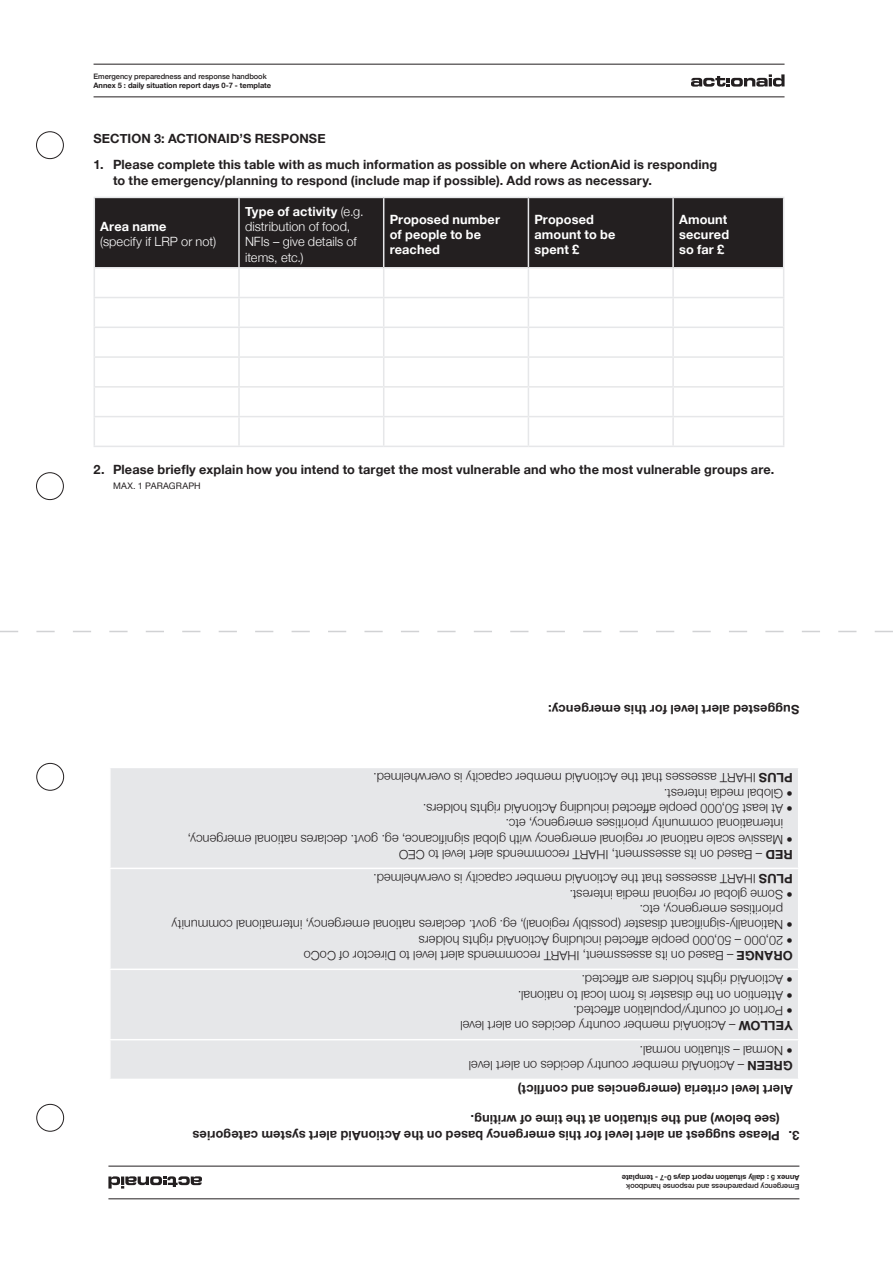
<style>
.page{position:relative;width:893px;height:1263px;background:#fff}
.page>*{position:absolute;margin:0;border:0;box-sizing:border-box;transform-origin:0 0}
.Body_Copy_8_5{font:300 12.75px/15.3px "Helvetica Neue";letter-spacing:.005em;color:#231f20}
.Body_Copy_8_5-2{font:700 12.75px/15.3px "Helvetica Neue";letter-spacing:.01em;color:#231f20}
.Body_Copy_8_5-3{font:300 12.75px/15.3px "Helvetica Neue";letter-spacing:.005em;color:#fff}
.Body_Copy_8_5-4{font:700 12.75px/15.3px "Helvetica Neue";letter-spacing:.01em;color:#fff}
.Body_Copy_8_5-5{font:9px "Helvetica Neue";letter-spacing:.015em;color:#231f20}
.t1{font:700 7.5px "Helvetica Neue";letter-spacing:-.005em;color:#231f20}
.t2{font:500 7.5px "Helvetica Neue";letter-spacing:-.005em;color:#231f20}
.s1{font-weight:700}
</style>
<div class="page">
<div style="left:36px;top:472px;width:28px;height:28px;border:1px solid #231f20;border-radius:50%"></div>
<div style="left:36px;top:131px;width:28px;height:28px;border:1px solid #231f20;border-radius:50%"></div>
<div style="left:36px;top:763px;width:28px;height:28px;border:1px solid #231f20;border-radius:50%"></div>
<div style="left:36px;top:1104px;width:28px;height:27px;border:1px solid #231f20;border-radius:50%"></div>
<svg style="left:0;top:631px;width:893px;height:1px"></svg>
<hr style="left:94px;top:64px;width:690px;height:1px;background:#231f20">
<hr style="left:94px;top:97px;width:690px;height:1px;background:#231f20">
<svg style="left:691px;top:74px;width:93px;height:13px"></svg>
<div style="left:95px;top:198px;width:688px;height:69px;background:#231f20"></div>
<hr style="left:94px;top:198px;width:1px;height:69px;background:#e6e7e9">
<hr style="left:94px;top:197px;width:145px;height:1px;background:#e6e7e9">
<hr style="left:238px;top:198px;width:2px;height:69px;background:#e6e7e9">
<hr style="left:239px;top:197px;width:145px;height:1px;background:#e6e7e9">
<hr style="left:384px;top:197px;width:144px;height:1px;background:#e6e7e9">
<hr style="left:528px;top:197px;width:145px;height:1px;background:#e6e7e9">
<hr style="left:673px;top:197px;width:111px;height:1px;background:#e6e7e9">
<hr style="left:383px;top:198px;width:1px;height:69px;background:#e6e7e9">
<hr style="left:528px;top:198px;width:1px;height:69px;background:#e6e7e9">
<hr style="left:672px;top:198px;width:2px;height:69px;background:#e6e7e9">
<hr style="left:783px;top:198px;width:1px;height:69px;background:#e6e7e9">
<svg style="left:94px;top:268px;width:1px;height:178px"></svg>
<hr style="left:94px;top:267px;width:145px;height:1px;background:#e6e7e9">
<hr style="left:94px;top:297px;width:145px;height:1px;background:#e6e7e9">
<hr style="left:94px;top:327px;width:145px;height:1px;background:#e6e7e9">
<hr style="left:94px;top:356px;width:145px;height:2px;background:#e6e7e9">
<hr style="left:94px;top:386px;width:145px;height:2px;background:#e6e7e9">
<hr style="left:94px;top:416px;width:145px;height:1px;background:#e6e7e9">
<hr style="left:94px;top:446px;width:145px;height:1px;background:#e6e7e9">
<hr style="left:238px;top:268px;width:2px;height:29px;background:#e6e7e9">
<hr style="left:238px;top:298px;width:2px;height:29px;background:#e6e7e9">
<hr style="left:238px;top:328px;width:2px;height:28px;background:#e6e7e9">
<hr style="left:238px;top:358px;width:2px;height:28px;background:#e6e7e9">
<hr style="left:238px;top:388px;width:2px;height:28px;background:#e6e7e9">
<hr style="left:238px;top:417px;width:2px;height:29px;background:#e6e7e9">
<hr style="left:239px;top:267px;width:145px;height:1px;background:#e6e7e9">
<hr style="left:384px;top:267px;width:144px;height:1px;background:#e6e7e9">
<hr style="left:528px;top:267px;width:145px;height:1px;background:#e6e7e9">
<hr style="left:673px;top:267px;width:111px;height:1px;background:#e6e7e9">
<hr style="left:672px;top:268px;width:2px;height:29px;background:#e6e7e9">
<hr style="left:672px;top:298px;width:2px;height:29px;background:#e6e7e9">
<hr style="left:672px;top:328px;width:2px;height:28px;background:#e6e7e9">
<hr style="left:672px;top:358px;width:2px;height:28px;background:#e6e7e9">
<hr style="left:672px;top:388px;width:2px;height:28px;background:#e6e7e9">
<svg style="left:383px;top:268px;width:1px;height:178px"></svg>
<svg style="left:528px;top:268px;width:1px;height:178px"></svg>
<hr style="left:672px;top:417px;width:2px;height:29px;background:#e6e7e9">
<svg style="left:783px;top:268px;width:1px;height:178px"></svg>
<hr style="left:239px;top:297px;width:145px;height:1px;background:#e6e7e9">
<hr style="left:384px;top:297px;width:144px;height:1px;background:#e6e7e9">
<hr style="left:528px;top:297px;width:145px;height:1px;background:#e6e7e9">
<hr style="left:673px;top:297px;width:111px;height:1px;background:#e6e7e9">
<hr style="left:239px;top:327px;width:145px;height:1px;background:#e6e7e9">
<hr style="left:384px;top:327px;width:144px;height:1px;background:#e6e7e9">
<hr style="left:528px;top:327px;width:145px;height:1px;background:#e6e7e9">
<hr style="left:673px;top:327px;width:111px;height:1px;background:#e6e7e9">
<hr style="left:239px;top:356px;width:145px;height:2px;background:#e6e7e9">
<hr style="left:384px;top:356px;width:144px;height:2px;background:#e6e7e9">
<hr style="left:528px;top:356px;width:145px;height:2px;background:#e6e7e9">
<hr style="left:673px;top:356px;width:111px;height:2px;background:#e6e7e9">
<hr style="left:239px;top:386px;width:145px;height:2px;background:#e6e7e9">
<hr style="left:384px;top:386px;width:144px;height:2px;background:#e6e7e9">
<hr style="left:528px;top:386px;width:145px;height:2px;background:#e6e7e9">
<hr style="left:673px;top:386px;width:111px;height:2px;background:#e6e7e9">
<hr style="left:239px;top:416px;width:145px;height:1px;background:#e6e7e9">
<hr style="left:384px;top:416px;width:144px;height:1px;background:#e6e7e9">
<hr style="left:528px;top:416px;width:145px;height:1px;background:#e6e7e9">
<hr style="left:673px;top:416px;width:111px;height:1px;background:#e6e7e9">
<hr style="left:239px;top:446px;width:145px;height:1px;background:#e6e7e9">
<hr style="left:384px;top:446px;width:144px;height:1px;background:#e6e7e9">
<hr style="left:528px;top:446px;width:145px;height:1px;background:#e6e7e9">
<hr style="left:673px;top:446px;width:111px;height:1px;background:#e6e7e9">
<svg style="left:108px;top:1176px;width:94px;height:12px"></svg>
<hr style="left:108px;top:1198px;width:691px;height:1px;background:#231f20">
<hr style="left:108px;top:1166px;width:691px;height:1px;background:#231f20">
<div style="left:111px;top:768px;width:687px;height:311px;background:#e6e7e9"></div>
<hr style="left:109px;top:1039px;width:690px;height:1px;background:#fff">
<hr style="left:109px;top:968px;width:690px;height:2px;background:#fff">
<hr style="left:109px;top:868px;width:690px;height:1px;background:#fff">
<p class="t2" style="left:94px;top:70px;width:175px">Emergency preparedness and response handbook</p>
<p class="t1" style="left:94px;top:79px;width:179px">Annex 5 : daily situation report days 0-7 - template</p>
<p class="Body_Copy_8_5-2" style="left:94px;top:131px;width:234px">SECTION 3: ACTIONAID’S RESPONSE</p>
<p class="Body_Copy_8_5-2" style="left:113px;top:158px;width:606px;text-indent:-19px">1. Please complete this table with as much information as possible on where ActionAid is responding to the emergency/planning to respond (include map if possible). Add rows as necessary.</p>
<p class="Body_Copy_8_5-3" style="left:100px;top:218px;width:117px"><span class="s1">Area name<br></span>(specify if LRP or not)</p>
<p class="Body_Copy_8_5-3" style="left:245px;top:203px;width:120px"><span class="s1">Type of activity</span> (e.g. distribution of food,<br>NFIs – give details of items, etc.)</p>
<p class="Body_Copy_8_5-4" style="left:390px;top:212px;width:112px">Proposed number of people to be reached</p>
<p class="Body_Copy_8_5-4" style="left:534px;top:212px;width:82px">Proposed amount to be spent £</p>
<p class="Body_Copy_8_5-4" style="left:679px;top:212px;width:51px">Amount secured so far £</p>
<p class="Body_Copy_8_5-2" style="left:94px;top:462px;width:682px">2. Please briefly explain how you intend to target the most vulnerable and who the most vulnerable groups are.</p>
<p class="Body_Copy_8_5-5" style="left:113px;top:480px;width:89px">MAX. 1 PARAGRAPH</p>
<p class="Body_Copy_8_5-2" style="left:799px;top:717px;width:253px;rotate:-180deg">Suggested alert level for this emergency:</p>
<p class="Body_Copy_8_5" style="left:793px;top:786px;width:421px;rotate:-180deg"><span class="s1">PLUS</span> IHART assesses that the ActionAid member capacity is overwhelmed.</p>
<p class="Body_Copy_8_5" style="left:793px;top:802px;width:130px;rotate:-180deg">• Global media interest.</p>
<p class="Body_Copy_8_5" style="left:793px;top:817px;width:371px;rotate:-180deg">• At least 50,000 people affected including ActionAid rights holders.</p>
<p class="Body_Copy_8_5" style="left:783px;top:847px;width:597px;text-indent:-10px;rotate:-180deg">• Massive scale national or regional emergency with global significance, eg. govt. declares national emergency, international community prioritises emergency, etc.</p>
<p class="Body_Copy_8_5" style="left:793px;top:863px;width:395px;rotate:-180deg"><span class="s1">RED</span> – Based on its assessment, IHART recommends alert level to CEO</p>
<p class="Body_Copy_8_5" style="left:793px;top:887px;width:421px;rotate:-180deg"><span class="s1">PLUS</span> IHART assesses that the ActionAid member capacity is overwhelmed.</p>
<p class="Body_Copy_8_5" style="left:793px;top:902px;width:225px;rotate:-180deg">• Some global or regional media interest.</p>
<p class="Body_Copy_8_5" style="left:783px;top:933px;width:613px;text-indent:-10px;rotate:-180deg">• Nationally-significant disaster (possibly regional), eg. govt. declares national emergency, international community prioritises emergency, etc.</p>
<p class="Body_Copy_8_5" style="left:793px;top:948px;width:375px;rotate:-180deg">• 20,000 – 50,000 people affected including ActionAid rights holders</p>
<p class="Body_Copy_8_5" style="left:793px;top:964px;width:490px;rotate:-180deg"><span class="s1">ORANGE</span> – Based on its assessment, IHART recommends alert level to Director of CoCo</p>
<p class="Body_Copy_8_5" style="left:793px;top:988px;width:213px;rotate:-180deg">• ActionAid rights holders are affected.</p>
<p class="Body_Copy_8_5" style="left:793px;top:1003px;width:276px;rotate:-180deg">• Attention on the disaster is from local to national.</p>
<p class="Body_Copy_8_5" style="left:793px;top:1019px;width:221px;rotate:-180deg">• Portion of country/population affected.</p>
<p class="Body_Copy_8_5" style="left:793px;top:1034px;width:334px;rotate:-180deg"><span class="s1">YELLOW</span> – ActionAid member country decides on alert level</p>
<p class="Body_Copy_8_5" style="left:793px;top:1058px;width:154px;rotate:-180deg">• Normal – situation normal.</p>
<p class="Body_Copy_8_5" style="left:793px;top:1074px;width:325px;rotate:-180deg"><span class="s1">GREEN</span> – ActionAid member country decides on alert level</p>
<p class="Body_Copy_8_5-2" style="left:793px;top:1097px;width:276px;rotate:-180deg">Alert level criteria (emergencies and conflict)</p>
<p class="Body_Copy_8_5-2" style="left:780px;top:1127px;width:311px;rotate:-180deg">(see below) and the situation at the time of writing.</p>
<p class="Body_Copy_8_5-2" style="left:780px;top:1142px;width:589px;rotate:-180deg">Please suggest an alert level for this emergency based on the ActionAid alert system categories</p>
<p class="Body_Copy_8_5-2" style="left:799px;top:1142px;width:12px;rotate:-180deg">3.</p>
<p class="t1" style="left:799px;top:1183px;width:179px;rotate:-180deg">Annex 5 : daily situation report days 0-7 - template</p>
<p class="t2" style="left:799px;top:1193px;width:175px;rotate:-180deg">Emergency preparedness and response handbook</p>
</div>
